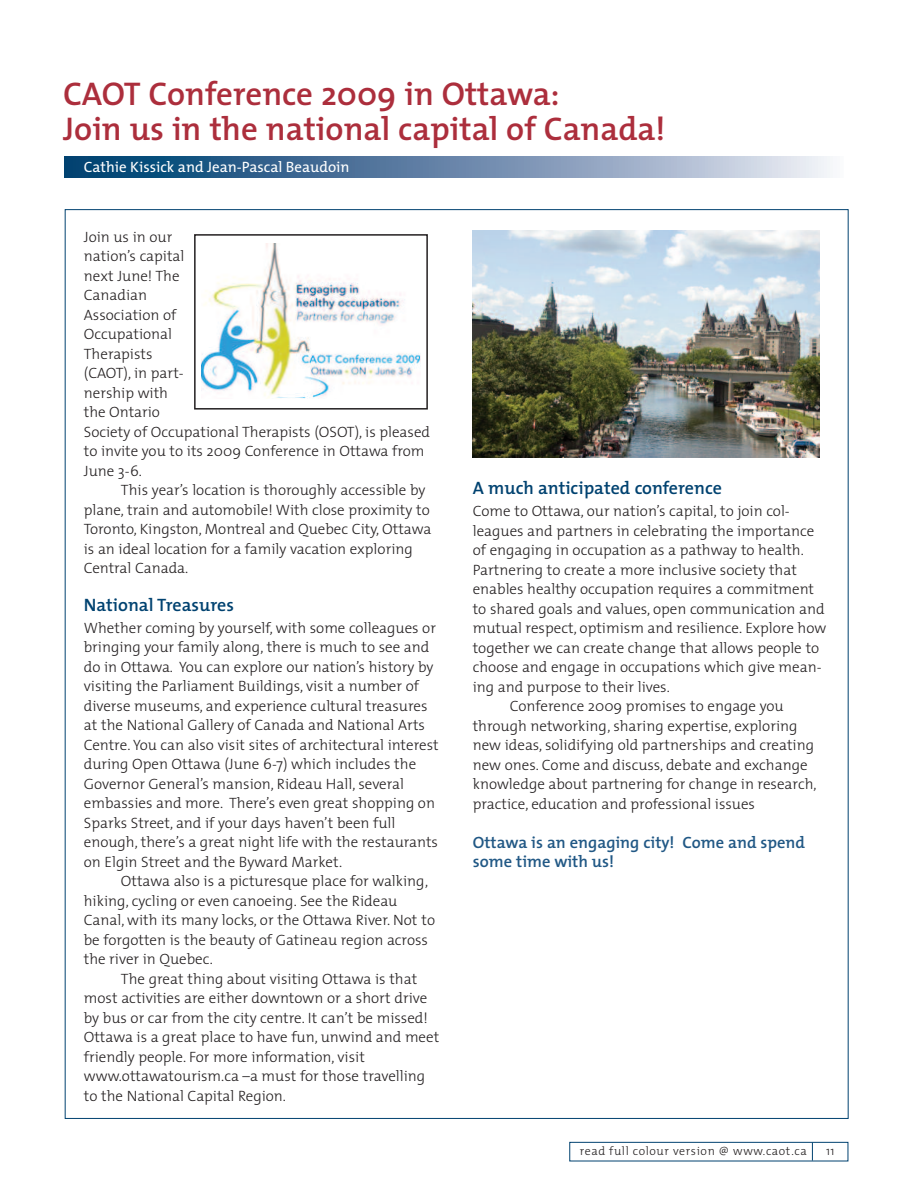
<style>
.page{position:relative;width:918px;height:1188px;background:#fff}
.page>*{position:absolute;margin:0;border:0;box-sizing:border-box;transform-origin:0 0}
.t1{font:600 33px/34.5px "The Mix";color:#ac2e3c}
.t2{font:600 18px "The Mix";color:#004270}
.t3{font:600 16.5px/19.5px "The Mix";color:#215885}
.t4{font:300 15px/19.5px "The Mix";color:#231f20}
.t5{font:15px "The Mix";color:#fff}
.t6{font:300 12px "The Mix";letter-spacing:.05em;color:#231f20}
</style>
<div class="page">
<svg style="left:65px;top:157px;width:765px;height:20px;background:#6a8aab"></svg>
<div style="left:569px;top:1142px;width:279px;height:19px;border:1px solid #004270"></div>
<svg style="left:812px;top:1142px;width:1px;height:19px"></svg>
<img style="left:202px;top:244px;width:218px;height:155px">
<div style="left:194px;top:234px;width:234px;height:176px;border:2px solid #231f20"></div>
<img style="left:473px;top:230px;width:347px;height:228px">
<h1 class="t1" style="left:63px;top:81px;width:604px">CAOT Conference 2009 in Ottawa:<br>Join us in the national capital of Canada!</h1>
<p class="t5" style="left:84px;top:162px;width:267px">Cathie Kissick and Jean-Pascal Beaudoin</p>
<p class="t4" style="left:84px;top:229px;width:348px">Join us in our<br>nation’s capital<br>next June! The<br>Canadian<br>Association of<br>Occupational<br>Therapists<br>(CAOT), in part-<br>nership with<br>the Ontario<br>Society of Occupational Therapists (OSOT), is pleased to invite you to its 2009 Conference in Ottawa from<br>June 3-6.</p>
<p class="t4" style="left:84px;top:482px;width:349px;text-indent:37px">This year’s location is thoroughly accessible by plane, train and automobile! With close proximity to Toronto, Kingston, Montreal and Quebec City, Ottawa is an ideal location for a family vacation exploring Central Canada.</p>
<p class="t2" style="left:84px;top:599px;width:152px">National Treasures</p>
<p class="t4" style="left:84px;top:620px;width:356px">Whether coming by yourself, with some colleagues or bringing your family along, there is much to see and do in Ottawa. You can explore our nation’s history by visiting the Parliament Buildings, visit a number of diverse museums, and experience cultural treasures at the National Gallery of Canada and National Arts Centre. You can also visit sites of architectural interest during Open Ottawa (June 6-7) which includes the Governor General’s mansion, Rideau Hall, several embassies and more. There’s even great shopping on Sparks Street, and if your days haven’t been full enough, there’s a great night life with the restaurants on Elgin Street and the Byward Market.</p>
<p class="t4" style="left:84px;top:873px;width:353px;text-indent:37px">Ottawa also is a picturesque place for walking, hiking, cycling or even canoeing. See the Rideau Canal, with its many locks, or the Ottawa River. Not to be forgotten is the beauty of Gatineau region across the river in Quebec.</p>
<p class="t4" style="left:84px;top:971px;width:357px;text-indent:37px">The great thing about visiting Ottawa is that most activities are either downtown or a short drive by bus or car from the city centre. It can’t be missed!<br>Ottawa is a great place to have fun, unwind and meet friendly people. For more information, visit www.ottawatourism.ca –a must for those travelling to the National Capital Region.</p>
<p class="t2" style="left:473px;top:482px;width:251px">A much anticipated conference</p>
<p class="t4" style="left:473px;top:503px;width:319px">Come to Ottawa, our nation’s capital, to join col-</p>
<p class="t4" style="left:473px;top:523px;width:343px">leagues and partners in celebrating the importance</p>
<p class="t4" style="left:473px;top:542px;width:333px">of engaging in occupation as a pathway to health.</p>
<p class="t4" style="left:473px;top:562px;width:326px">Partnering to create a more inclusive society that</p>
<p class="t4" style="left:473px;top:581px;width:343px">enables healthy occupation requires a commitment</p>
<p class="t4" style="left:473px;top:601px;width:353px">to shared goals and values, open communication and</p>
<p class="t4" style="left:473px;top:620px;width:355px">mutual respect, optimism and resilience. Explore how</p>
<p class="t4" style="left:473px;top:640px;width:348px">together we can create change that allows people to</p>
<p class="t4" style="left:473px;top:659px;width:350px">choose and engage in occupations which give mean-</p>
<p class="t4" style="left:473px;top:679px;width:199px">ing and purpose to their lives.</p>
<p class="t4" style="left:510px;top:698px;width:275px">Conference 2009 promises to engage you</p>
<p class="t4" style="left:473px;top:718px;width:326px">through networking, sharing expertise, exploring</p>
<p class="t4" style="left:473px;top:737px;width:343px">new ideas, solidifying old partnerships and creating</p>
<p class="t4" style="left:473px;top:757px;width:336px">new ones. Come and discuss, debate and exchange</p>
<p class="t4" style="left:473px;top:776px;width:345px">knowledge about partnering for change in research,</p>
<p class="t4" style="left:473px;top:796px;width:284px">practice, education and professional issues</p>
<p class="t3" style="left:473px;top:834px;width:334px">Ottawa is an engaging city! Come and spend some time with us!</p>
<p class="t6" style="left:580px;top:1147px;width:228px">read full colour version @ www.caot.ca</p>
<p class="t6" style="left:826px;top:1147px;width:10px">11</p>
</div>
